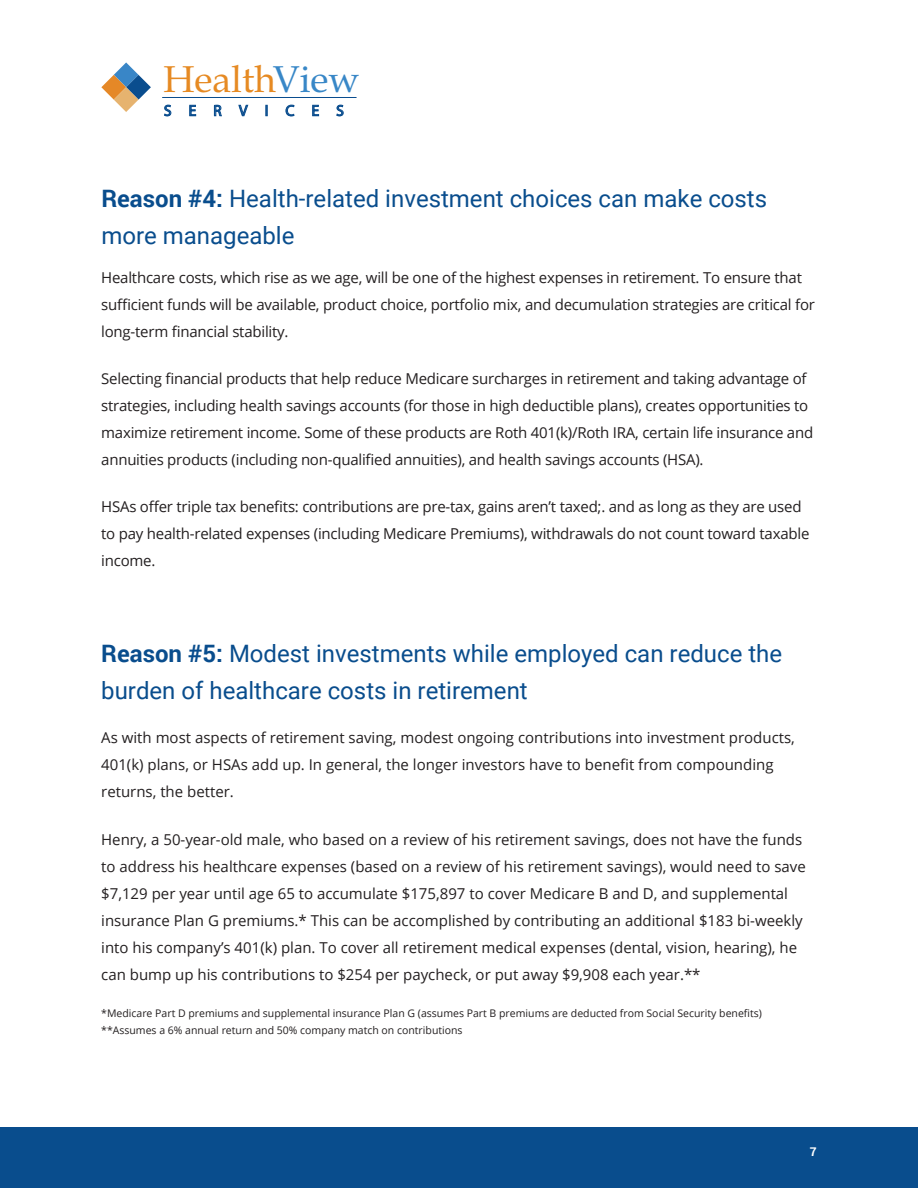
<style>
.page{position:relative;width:918px;height:1188px;background:#fff}
.page>*{position:absolute;margin:0;border:0;box-sizing:border-box;transform-origin:0 0}
.t1{font:37.35px "Book Antiqua";color:#e68a23}
.t2{font:24px/37.5px "Roboto";color:#094d8d}
.t3{font:200 15.6px "Avenir Next";letter-spacing:1.095em;color:#0a4d8e}
.t4{font:15px/27px "Open Sans";letter-spacing:-.015em;color:#231f20}
.t5{font:700 12px "Roboto";color:#fff}
.t6{font:10.5px "Open Sans";color:#231f20}
.s1{color:#3887c7}
.s2{font-weight:700}
</style>
<div class="page">
<svg style="left:101px;top:62px;width:50px;height:50px"></svg>
<hr style="left:162px;top:97px;width:194px;height:1px;background:#0a4d8e">
<svg style="left:164px;top:105px;width:7px;height:11px"></svg>
<svg style="left:189px;top:105px;width:7px;height:11px"></svg>
<svg style="left:214px;top:105px;width:8px;height:11px"></svg>
<svg style="left:239px;top:105px;width:9px;height:12px"></svg>
<svg style="left:286px;top:105px;width:8px;height:11px"></svg>
<svg style="left:312px;top:105px;width:7px;height:11px"></svg>
<svg style="left:336px;top:105px;width:8px;height:11px"></svg>
<div style="left:0;top:1127px;width:918px;height:61px;background:#094d8d"></div>
<h1 class="t1" style="left:163px;top:53px;width:198px">Health<span class="s1">View</span></h1>
<p class="t3" style="left:164px;top:101px;width:181px">SERVICES</p>
<p class="t2" style="left:101px;top:178px;width:667px"><span class="s2">Reason #4:</span> Health-related investment choices can make costs more manageable</p>
<p class="t4" style="left:101px;top:263px;width:715px">Healthcare costs, which rise as we age, will be one of the highest expenses in retirement. To ensure that sufficient funds will be available, product choice, portfolio mix, and decumulation strategies are critical for long-term financial stability.</p>
<p class="t4" style="left:101px;top:365px;width:713px">Selecting financial products that help reduce Medicare surcharges in retirement and taking advantage of strategies, including health savings accounts (for those in high deductible plans), creates opportunities to maximize retirement income. Some of these products are Roth 401(k)/Roth IRA, certain life insurance and annuities products (including non-qualified annuities), and health savings accounts (HSA).</p>
<p class="t4" style="left:101px;top:493px;width:710px">HSAs offer triple tax benefits: contributions are pre-tax, gains aren’t taxed;. and as long as they are used to pay health-related expenses (including Medicare Premiums), withdrawals do not count toward taxable income.</p>
<p class="t2" style="left:101px;top:633px;width:682px"><span class="s2">Reason #5:</span> Modest investments while employed can reduce the burden of healthcare costs in retirement</p>
<p class="t4" style="left:101px;top:724px;width:695px">As with most aspects of retirement saving, modest ongoing contributions into investment products,<br>401(k) plans, or HSAs add up. In general, the longer investors have to benefit from compounding returns, the better.</p>
<p class="t4" style="left:101px;top:825px;width:706px">Henry, a 50-year-old male, who based on a review of his retirement savings, does not have the funds to address his healthcare expenses (based on a review of his retirement savings), would need to save $7,129 per year until age 65 to accumulate $175,897 to cover Medicare B and D, and supplemental insurance Plan G premiums.* This can be accomplished by contributing an additional $183 bi-weekly into his company’s 401(k) plan. To cover all retirement medical expenses (dental, vision, hearing), he can bump up his contributions to $254 per paycheck, or put away $9,908 each year.**</p>
<p class="t6" style="left:101px;top:1006px;width:662px">*Medicare Part D premiums and supplemental insurance Plan G (assumes Part B premiums are deducted from Social Security benefits)</p>
<p class="t6" style="left:101px;top:1023px;width:363px">**Assumes a 6% annual return and 50% company match on contributions</p>
<p class="t5" style="left:810px;top:1143px;width:8px">7</p>
</div>
